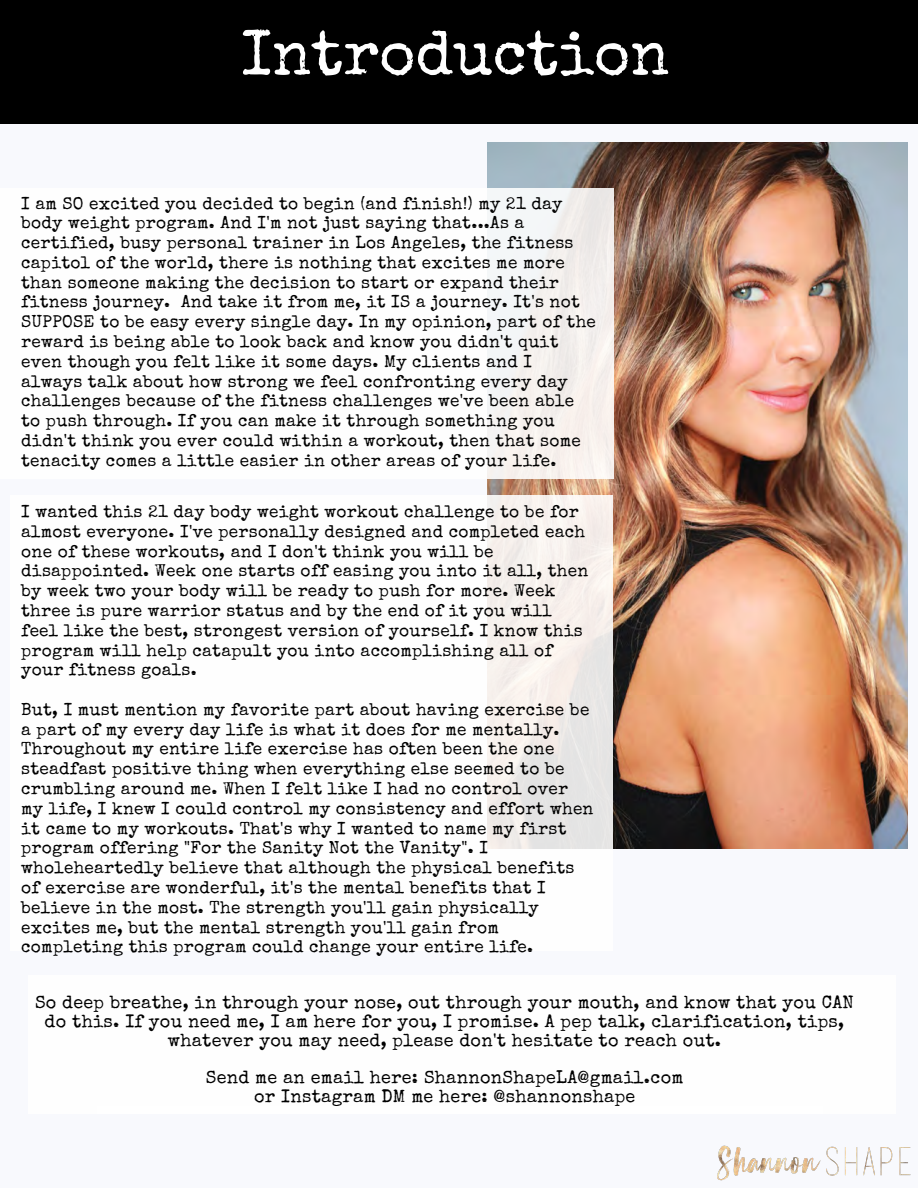
<style>
.page{position:relative;width:918px;height:1188px;background:#f8f9fd}
.page>*{position:absolute;margin:0;border:0;box-sizing:border-box;transform-origin:0 0}
.t1{font:62.25px "Special Elite";color:#fff}
.t2{font:18px/18.8px "Special Elite";letter-spacing:.015em;color:#000;text-align:center}
.t3{font:17.25px/19.8px "Special Elite";letter-spacing:.015em;color:#000}
</style>
<div class="page">
<img style="left:487px;top:142px;width:421px;height:707px">
<div style="left:0;top:0;width:918px;height:124px;background:#000"></div>
<div style="left:0;top:189px;width:613px;height:290px;background:#fff"></div>
<img style="left:717px;top:1145px;width:194px;height:35px">
<svg style="left:487px;top:495px;width:126px;height:354px;fill:#f5eeea"></svg>
<div style="left:29px;top:975px;width:867px;height:138px;background:#fff"></div>
<h1 class="t1" style="left:241px;top:30px;width:430px">Introduction</h1>
<p class="t3" style="left:21px;top:195px;width:576px">I am SO excited you decided to begin (and finish!) my 21 day body weight program. And I'm not just saying that...As a certified, busy personal trainer in Los Angeles, the fitness capitol of the world, there is nothing that excites me more than someone making the decision to start or expand their fitness journey. And take it from me, it IS a journey. It's not SUPPOSE to be easy every single day. In my opinion, part of the reward is being able to look back and know you didn't quit even though you felt like it some days. My clients and I always talk about how strong we feel confronting every day challenges because of the fitness challenges we've been able to push through. If you can make it through something you didn't think you ever could within a workout, then that some tenacity comes a little easier in other areas of your life.</p>
<p class="t3" style="left:21px;top:504px;width:569px">I wanted this 21 day body weight workout challenge to be for almost everyone. I've personally designed and completed each one of these workouts, and I don't think you will be disappointed. Week one starts off easing you into it all, then by week two your body will be ready to push for more. Week three is pure warrior status and by the end of it you will feel like the best, strongest version of yourself. I know this program will help catapult you into accomplishing all of your fitness goals.</p>
<p class="t3" style="left:21px;top:702px;width:574px">But, I must mention my favorite part about having exercise be a part of my every day life is what it does for me mentally.<br>Throughout my entire life exercise has often been the one steadfast positive thing when everything else seemed to be crumbling around me. When I felt like I had no control over my life, I knew I could control my consistency and effort when it came to my workouts. That's why I wanted to name my first program offering "For the Sanity Not the Vanity". I wholeheartedly believe that although the physical benefits of exercise are wonderful, it's the mental benefits that I believe in the most. The strength you'll gain physically excites me, but the mental strength you'll gain from completing this program could change your entire life.</p>
<p class="t2" style="left:35px;top:995px;width:820px">So deep breathe, in through your nose, out through your mouth, and know that you CAN do this. If you need me, I am here for you, I promise. A pep talk, clarification, tips, whatever you may need, please don't hesitate to reach out.</p>
<p class="t2" style="left:206px;top:1070px;width:479px">Send me an email here: ShannonShapeLA@gmail.com or Instagram DM me here: @shannonshape</p>
</div>
